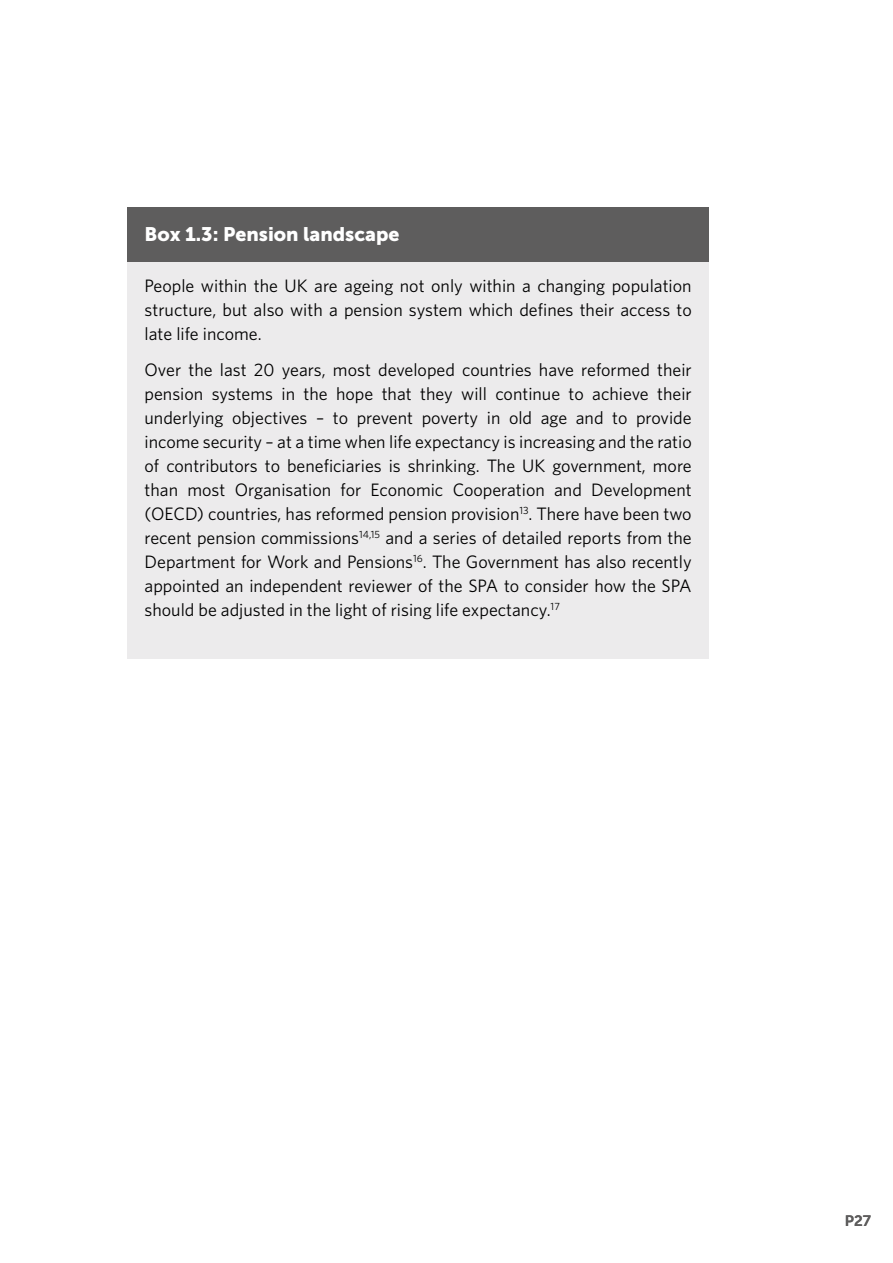
<style>
.page{position:relative;width:893px;height:1263px;background:#fff}
.page>*{position:absolute;margin:0;border:0;box-sizing:border-box;transform-origin:0 0}
.SUBHEAD_-_Museo_Sans{font:19.5px "Museo Sans 900";color:#fff}
.BODY_COPY_-_Whitney{font:18px/24px "Whitney HTF";color:#000;text-align:justify}
.t1{font:15px "Museo Sans 700";color:#5e5d5d}
</style>
<div class="page">
<div style="left:128px;top:256px;width:581px;height:402px;background:#ecebec"></div>
<div style="left:128px;top:207px;width:581px;height:54px;background:#5e5d5d"></div>
<h2 class="SUBHEAD_-_Museo_Sans" style="left:145px;top:223px;width:256px">Box 1.3: Pension landscape</h2>
<p class="BODY_COPY_-_Whitney" style="left:145px;top:274px;width:549px">People within the UK are ageing not only within a changing population structure, but also with a pension system which defines their access to late life income.</p>
<p class="BODY_COPY_-_Whitney" style="left:145px;top:358px;width:549px">Over the last 20 years, most developed countries have reformed their pension systems in the hope that they will continue to achieve their underlying objectives – to prevent poverty in old age and to provide income security – at a time when life expectancy is increasing and the ratio of contributors to beneficiaries is shrinking. The UK government, more than most Organisation for Economic Cooperation and Development (OECD) countries, has reformed pension provision<sup>13</sup>. There have been two recent pension commissions<sup>14,15</sup> and a series of detailed reports from the Department for Work and Pensions<sup>16</sup>. The Government has also recently appointed an independent reviewer of the SPA to consider how the SPA should be adjusted in the light of rising life expectancy.<sup>17</sup></p>
<p class="t1" style="left:845px;top:1212px;width:28px">P27</p>
</div>
